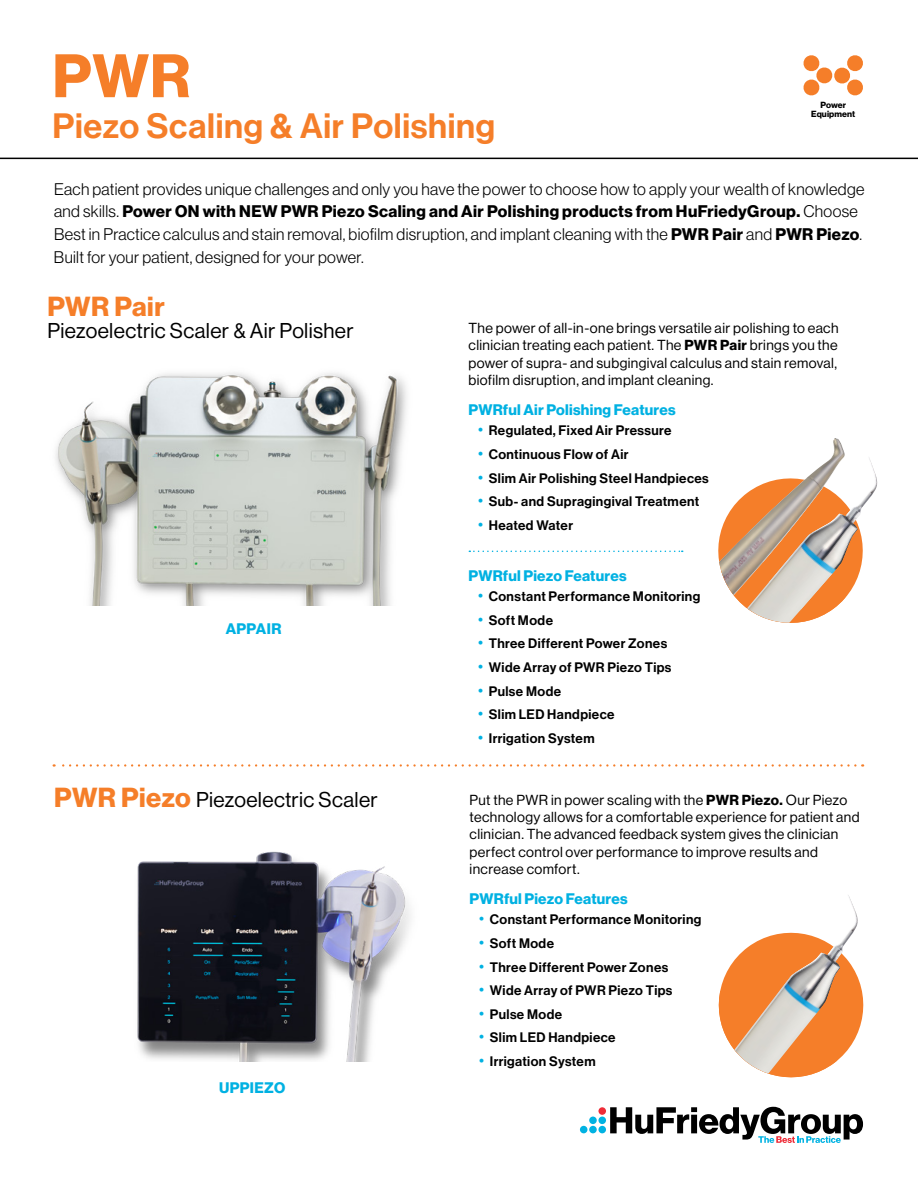
<style>
.page{position:relative;width:918px;height:1188px;background:#fff}
.page>*{position:absolute;margin:0;border:0;box-sizing:border-box;transform-origin:0 0}
.t1{font:60px "N Haas Grotesk DS Pro 75 Bd";color:#f57e29}
.t2{font:34.5px "N Haas Grotesk DS Pro 65 Md";letter-spacing:.02em;color:#f57e29}
.t3{font:27px "N Haas Grotesk DS Pro 75 Bd";letter-spacing:.015em;color:#f57e29}
.t4{font:21px "N Haas Grotesk DS Pro 55 Rg";letter-spacing:.02em;color:#000}
.t5{font:16.5px/22.5px "N Haas Grotesk DS Pro 45 Lt";letter-spacing:.02em;color:#000}
.t6{font:16.5px "N Haas Grotesk DS Pro 75 Bd";letter-spacing:.025em;color:#000}
.t7{font:15px "N Haas Grotesk DS Pro 75 Bd";letter-spacing:.015em;color:#00b1e2}
.t8{font:14.25px/17.2px "N Haas Grotesk DS Pro 55 Rg";letter-spacing:.03em;color:#000;text-align:justify}
.t9{font:13.5px "N Haas Grotesk DS Pro 65 Md";letter-spacing:.03em;color:#000}
.t10{font:8.7px/9.3px "N Haas Grotesk DS Pro 75 Bd";letter-spacing:.015em;color:#000;text-align:center}
.s1{font-family:"N Haas Grotesk DS Pro 45 Lt"}
.s2{font-family:"N Haas Grotesk DS Pro 75 Bd"}
.s3{font-family:"N Haas Grotesk DS Pro 55 Rg";font-size:16.5px;color:#00b1e2}
.s4{font-family:"N Haas Grotesk DS Pro 75 Bd";font-size:27px;color:#f57e29}
</style>
<div class="page">
<div style="left:598px;top:1126px;width:8px;height:7px;background:#00b2e2;border-radius:50%"></div>
<div style="left:598px;top:1117px;width:8px;height:7px;background:#00b2e2;border-radius:50%"></div>
<div style="left:589px;top:1126px;width:8px;height:7px;background:#00b2e2;border-radius:50%"></div>
<div style="left:580px;top:1126px;width:7px;height:7px;background:#00b2e2;border-radius:50%"></div>
<div style="left:589px;top:1117px;width:8px;height:7px;background:#00b2e2;border-radius:50%"></div>
<div style="left:598px;top:1107px;width:8px;height:8px;background:#ee2b37;border-radius:50%"></div>
<svg style="left:610px;top:1107px;width:253px;height:36px"></svg>
<hr style="left:0;top:158px;width:918px;height:1px;background:#000">
<svg style="left:803px;top:55px;width:60px;height:41px"></svg>
<svg style="left:488px;top:551px;width:195px;height:1px"></svg>
<img style="left:55px;top:372px;width:433px;height:234px">
<img style="left:137px;top:851px;width:274px;height:211px">
<svg style="left:54px;top:764px;width:801px;height:3px"></svg>
<svg style="left:858px;top:978px;width:6px;height:54px"></svg>
<img style="left:718px;top:943px;width:139px;height:135px">
<img style="left:754px;top:895px;width:104px;height:140px">
<img style="left:738px;top:595px;width:81px;height:28px">
<img style="left:719px;top:492px;width:41px;height:103px">
<img style="left:748px;top:438px;width:97px;height:124px">
<img style="left:760px;top:456px;width:117px;height:161px">
<h1 class="t1" style="left:52px;top:41px;width:139px">PWR</h1>
<h2 class="t2" style="left:52px;top:106px;width:444px">Piezo Scaling &amp; Air Polishing</h2>
<p class="t5" style="left:54px;top:178px;width:812px">Each patient provides unique challenges and only you have the power to choose how to apply your wealth of knowledge</p>
<p class="t6" style="left:54px;top:202px;width:805px"><span class="s1">and skills.</span> Power ON with NEW PWR Piezo Scaling and Air Polishing products from HuFriedyGroup. <span class="s1">Choose</span></p>
<p class="t5" style="left:54px;top:223px;width:810px">Best in Practice calculus and stain removal, biofilm disruption, and implant cleaning with the <span class="s2">PWR Pair</span> and <span class="s2">PWR Piezo</span>.<br>Built for your patient, designed for your power.</p>
<h3 class="t3" style="left:48px;top:291px;width:119px">PWR Pair</h3>
<h3 class="t4" style="left:48px;top:319px;width:308px">Piezoelectric Scaler &amp; Air Polisher</h3>
<p class="t10" style="left:811px;top:100px;width:46px">Power<br>Equipment</p>
<p class="t8" style="left:469px;top:320px;width:372px">The power of all-in-one brings versatile air polishing to each clinician treating each patient. The <span class="s2">PWR Pair</span> brings you the power of supra- and subgingival calculus and stain removal, biofilm disruption, and implant cleaning.</p>
<p class="t7" style="left:469px;top:401px;width:209px">PWRful Air Polishing Features</p>
<p class="t9" style="left:478px;top:423px;width:195px"><span class="s3">•</span> Regulated, Fixed Air Pressure</p>
<p class="t9" style="left:478px;top:446px;width:152px"><span class="s3">•</span> Continuous Flow of Air</p>
<p class="t9" style="left:478px;top:470px;width:232px"><span class="s3">•</span> Slim Air Polishing Steel Handpieces</p>
<p class="t9" style="left:478px;top:494px;width:223px"><span class="s3">•</span> Sub- and Supragingival Treatment</p>
<p class="t9" style="left:478px;top:517px;width:97px"><span class="s3">•</span> Heated Water</p>
<p class="t7" style="left:469px;top:567px;width:160px">PWRful Piezo Features</p>
<p class="t9" style="left:478px;top:588px;width:224px"><span class="s3">•</span> Constant Performance Monitoring</p>
<p class="t9" style="left:478px;top:612px;width:77px"><span class="s3">•</span> Soft Mode</p>
<p class="t9" style="left:478px;top:636px;width:191px"><span class="s3">•</span> Three Different Power Zones</p>
<p class="t9" style="left:478px;top:659px;width:195px"><span class="s3">•</span> Wide Array of PWR Piezo Tips</p>
<p class="t9" style="left:478px;top:683px;width:85px"><span class="s3">•</span> Pulse Mode</p>
<p class="t9" style="left:478px;top:707px;width:138px"><span class="s3">•</span> Slim LED Handpiece</p>
<p class="t9" style="left:478px;top:730px;width:118px"><span class="s3">•</span> Irrigation System</p>
<p class="t7" style="left:226px;top:620px;width:57px">APPAIR</p>
<h3 class="t4" style="left:54px;top:787px;width:325px"><span class="s4">PWR Piezo</span> Piezoelectric Scaler</h3>
<p class="t7" style="left:219px;top:1079px;width:68px">UPPIEZO</p>
<p class="t8" style="left:470px;top:791px;width:392px;text-align:left">Put the PWR in power scaling with the <span class="s2">PWR Piezo.</span> Our Piezo technology allows for a comfortable experience for patient and clinician. The advanced feedback system gives the clinician perfect control over performance to improve results and increase comfort.</p>
<p class="t7" style="left:470px;top:890px;width:160px">PWRful Piezo Features</p>
<p class="t9" style="left:479px;top:912px;width:224px"><span class="s3">•</span> Constant Performance Monitoring</p>
<p class="t9" style="left:479px;top:935px;width:77px"><span class="s3">•</span> Soft Mode</p>
<p class="t9" style="left:479px;top:959px;width:191px"><span class="s3">•</span> Three Different Power Zones</p>
<p class="t9" style="left:479px;top:983px;width:195px"><span class="s3">•</span> Wide Array of PWR Piezo Tips</p>
<p class="t9" style="left:479px;top:1006px;width:85px"><span class="s3">•</span> Pulse Mode</p>
<p class="t9" style="left:479px;top:1030px;width:138px"><span class="s3">•</span> Slim LED Handpiece</p>
<p class="t9" style="left:479px;top:1054px;width:118px"><span class="s3">•</span> Irrigation System</p>
</div>
